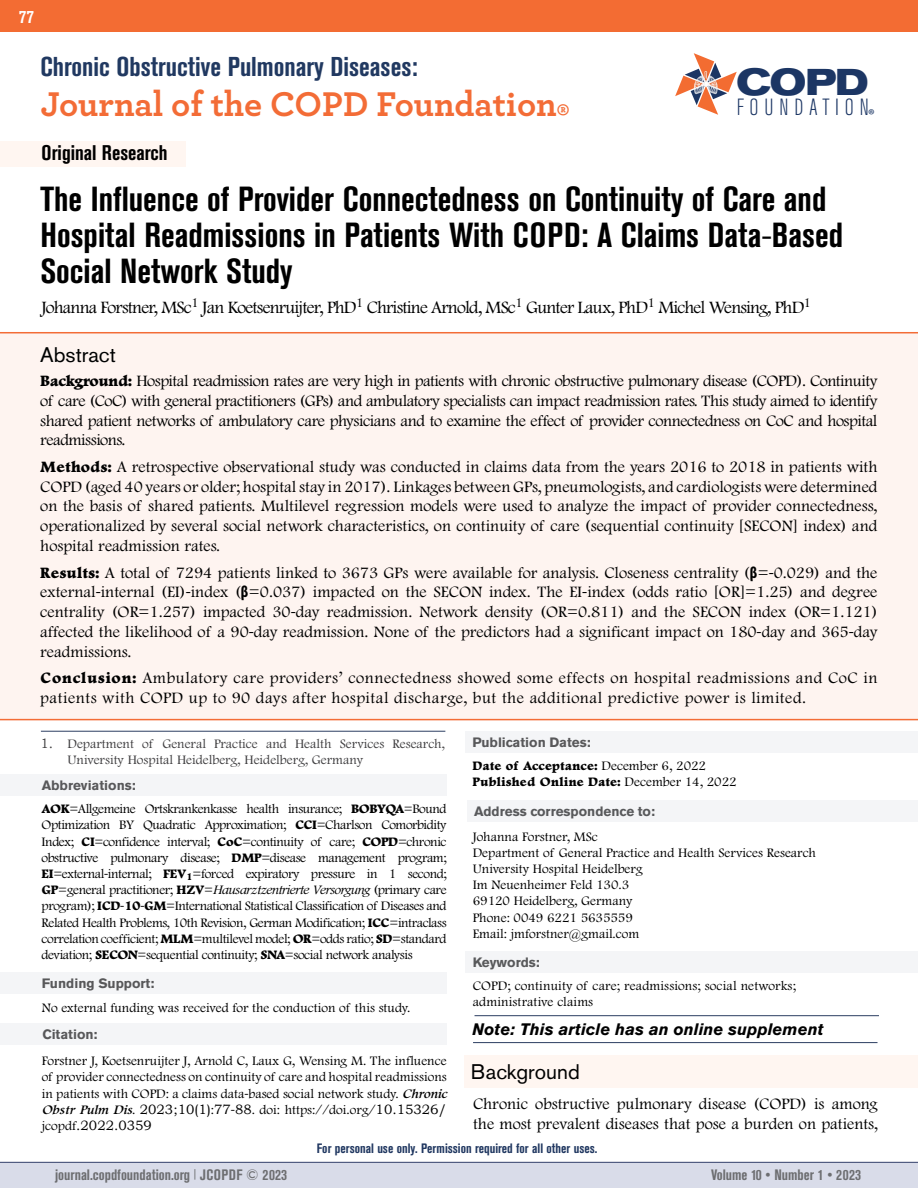
<style>
.page{position:relative;width:918px;height:1188px;background:#fff}
.page>*{position:absolute;margin:0;border:0;box-sizing:border-box;transform-origin:0 0}
.t1{font:700 expanded 36.9px "Akzidenz Grotesk BQ";color:#1c3664}
.t2{font:700 36px "Breathe";color:#f36c36}
.t3{font:700 condensed 34.5px/36px "Akzidenz Grotesk BE";color:#000}
.t4{font:700 condensed 27px "Akzidenz Grotesk BE";color:#213961}
.t5{font:300 condensed 23.25px "Akzidenz Grotesk BQ";letter-spacing:.255em;color:#1c3664}
.t6{font:21px "Akzidenz Grotesk BQ";color:#000101}
.t7{font:700 condensed 21px "Akzidenz Grotesk BE";color:#000}
.t8{font:300 18px "Footlight MT Pro";letter-spacing:-.045em;color:#000}
.t9{font:300 16.5px/19.8px "Footlight MT Pro";color:#000;text-align:justify}
.t10{font:300 16.5px/19.8px "Footlight MT Pro";letter-spacing:.03em;color:#000}
.t11{font:italic 700 16.5px "Akzidenz Grotesk BQ";color:#000}
.t12{font:700 condensed 15px "Akzidenz Grotesk BE";color:#6d6e71}
.t13{font:300 13.5px/16.2px "Footlight MT Pro";color:#000;text-align:justify}
.t14{font:300 13.5px/16.2px "Footlight MT Pro";color:#414042}
.t15{font:800 13.5px/16.2px "Footlight MT Pro";color:#000}
.t16{font:700 13.5px "Akzidenz Grotesk BE";color:#58585a}
.t17{font:700 condensed 13.5px "Akzidenz Grotesk BE";color:#213861}
.t18{font:700 13.5px "Akzidenz Grotesk BE";color:#58595b}
.t19{font:13.5px "Bookman Old Style";color:#000}
.s1{font-family:"Myriad Pro";font-weight:400;font-stretch:normal}
.s2{font-weight:800}
.s3{font-family:"Myriad Pro";font-weight:700;font-stretch:condensed}
.s4{font-family:"Myriad Pro";font-weight:400}
.s5{font-family:"Bookman Old Style";font-weight:400}
.s6{font-style:italic}
.s7{font-weight:400;font-style:italic}
.s8{font-family:"Footlight MT Pro";font-weight:300}
.s9{font-weight:300}
</style>
<div class="page">
<div style="left:0;top:1162px;width:918px;height:26px;background:#d9dce9"></div>
<div style="left:0;top:0;width:918px;height:32px;background:#f36c33"></div>
<hr style="left:0;top:1162px;width:918px;height:1px;background:#34416b">
<svg style="left:675px;top:53px;width:62px;height:62px"></svg>
<div style="left:0;top:142px;width:186px;height:25px;background:#fff6f1"></div>
<div style="left:0;top:332px;width:918px;height:388px;background:#fef4f0"></div>
<hr style="left:41px;top:731px;width:404px;height:1px;background:#2c3e61">
<div style="left:0;top:774px;width:447px;height:22px;background:#f4f5f7"></div>
<div style="left:0;top:972px;width:446px;height:21px;background:#f4f5f7"></div>
<div style="left:0;top:1023px;width:447px;height:22px;background:#f4f5f7"></div>
<div style="left:466px;top:731px;width:452px;height:22px;background:#f4f5f7"></div>
<div style="left:467px;top:800px;width:451px;height:22px;background:#f4f5f7"></div>
<div style="left:466px;top:951px;width:452px;height:21px;background:#f4f5f7"></div>
<div style="left:464px;top:1055px;width:454px;height:32px;background:#fff6f1"></div>
<hr style="left:475px;top:1015px;width:404px;height:1px;background:#2c3e61">
<hr style="left:473px;top:1042px;width:405px;height:1px;background:#2c3e61">
<h3 class="t4" style="left:40px;top:51px;width:379px">Chronic Obstructive Pulmonary Diseases:</h3>
<h2 class="t2" style="left:40px;top:75px;width:531px">Journal of the COPD Foundation<sub>®</sub></h2>
<p class="t7" style="left:42px;top:141px;width:127px">Original Research</p>
<h1 class="t1" style="left:736px;top:61px;width:134px">COPD</h1>
<h3 class="t5" style="left:737px;top:94px;width:140px">FOUNDATION<sub>®</sub></h3>
<h3 class="t3" style="left:40px;top:181px;width:804px">The Influence of Provider Connectedness on Continuity of Care and<br>Hospital Readmissions in Patients With COPD: A Claims Data<span class="s1">-</span>Based<br>Social Network Study</h3>
<p class="t8" style="left:41px;top:298px;width:771px">Johanna Forstner, MSc<sup>1</sup> Jan Koetsenruijter, PhD<sup>1</sup> Christine Arnold, MSc<sup>1</sup> Gunter Laux, PhD<sup>1</sup> Michel Wensing, PhD<sup>1</sup></p>
<p class="t6" style="left:40px;top:343px;width:77px">Abstract</p>
<p class="t9" style="left:40px;top:371px;width:839px"><span class="s2">Background:</span> Hospital readmission rates are very high in patients with chronic obstructive pulmonary disease (COPD). Continuity of care (CoC) with general practitioners (GPs) and ambulatory specialists can impact readmission rates. This study aimed to identify shared patient networks of ambulatory care physicians and to examine the effect of provider connectedness on CoC and hospital readmissions.</p>
<p class="t9" style="left:40px;top:457px;width:839px"><span class="s2">Methods:</span> A retrospective observational study was conducted in claims data from the years 2016 to 2018 in patients with COPD (aged 40 years or older; hospital stay in 2017). Linkages between GPs, pneumologists, and cardiologists were determined on the basis of shared patients. Multilevel regression models were used to analyze the impact of provider connectedness, operationalized by several social network characteristics, on continuity of care (sequential continuity [SECON] index) and hospital readmission rates.</p>
<p class="t9" style="left:40px;top:563px;width:839px"><span class="s2">Results:</span> A total of 7294 patients linked to 3673 GPs were available for analysis. Closeness centrality (<span class="s3">β</span>=<span class="s4">-</span>0.029) and the external<span class="s4">-</span>internal (EI)<span class="s4">-</span>index (<span class="s3">β</span>=0.037) impacted on the SECON index. The EI<span class="s4">-</span>index (odds ratio [OR]=1.25) and degree centrality (OR=1.257) impacted 30<span class="s4">-</span>day readmission. Network density (OR=0.811) and the SECON index (OR=1.121) affected the likelihood of a 90<span class="s4">-</span>day readmission. None of the predictors had a significant impact on 180<span class="s4">-</span>day and 365<span class="s4">-</span>day readmissions.</p>
<p class="t10" style="left:40px;top:669px;width:839px"><span class="s2">Conclusion:</span> Ambulatory care providers’ connectedness showed some effects on hospital readmissions and CoC in patients with COPD up to 90 days after hospital discharge, but the additional predictive power is limited.</p>
<p class="t14" style="left:68px;top:736px;width:379px;text-indent:-27px"><span class="s5">1.</span> Department of General Practice and Health Services Research,<br>University Hospital Heidelberg, Heidelberg, Germany</p>
<p class="t13" style="left:42px;top:801px;width:407px"><span class="s2">AOK</span>=Allgemeine Ortskrankenkasse health insurance; <span class="s2">BOBYQA</span>=Bound Optimization BY Quadratic Approximation; <span class="s2">CCI</span>=Charlson Comorbidity Index; <span class="s2">CI</span>=confidence interval; <span class="s2">CoC</span>=continuity of care; <span class="s2">COPD</span>=chronic obstructive pulmonary disease; <span class="s2">DMP</span>=disease management program; <span class="s2">EI</span>=external<span class="s4">-</span>internal; <span class="s2">FEV</span><sub>1</sub>=forced expiratory pressure in 1 second; <span class="s2">GP</span>=general practitioner; <span class="s2">HZV</span>=<span class="s6">Hausarztzentrierte Versorgung</span> (primary care program); <span class="s2">ICD</span><span class="s4">-</span><span class="s2">10</span><span class="s4">-</span><span class="s2">GM</span>=International Statistical Classification of Diseases and Related Health Problems, 10th Revision, German Modification; <span class="s2">ICC</span>=intraclass correlation coefficient; <span class="s2">MLM</span>=multilevel model; <span class="s2">OR</span>=odds ratio; <span class="s2">SD</span>=standard deviation; <span class="s2">SECON</span>=sequential continuity; <span class="s2">SNA</span>=social network analysis</p>
<p class="t16" style="left:42px;top:778px;width:95px">Abbreviations:</p>
<p class="t16" style="left:42px;top:975px;width:114px">Funding Support:</p>
<p class="t13" style="left:42px;top:1000px;width:370px">No external funding was received for the conduction of this study.</p>
<p class="t16" style="left:42px;top:1027px;width:57px">Citation:</p>
<p class="t13" style="left:42px;top:1053px;width:407px">Forstner J, Koetsenruijter J, Arnold C, Laux G, Wensing M. The influence of provider connectedness on continuity of care and hospital readmissions in patients with COPD: a claims data<span class="s4">-</span>based social network study. <span class="s7">Chronic Obstr Pulm Dis</span>. <span class="s5">2023;10(1)</span>:<span class="s5">77</span><span class="s4">-</span><span class="s5">88</span>. doi: https://doi.org/<span class="s5">10.15326/</span></p>
<p class="t19" style="left:42px;top:1117px;width:112px"><span class="s8">jcopdf</span>.2022.0359</p>
<p class="t16" style="left:472px;top:735px;width:120px">Publication Dates:</p>
<p class="t15" style="left:472px;top:758px;width:266px">Date of Acceptance: <span class="s9">December 6, 2022<br></span>Published Online Date: <span class="s9">December 14, 2022</span></p>
<p class="t18" style="left:474px;top:803px;width:182px">Address correspondence to:</p>
<p class="t13" style="left:473px;top:828px;width:345px;text-align:left">Johanna Forstner, MSc<br>Department of General Practice and Health Services Research<br>University Hospital Heidelberg<br>Im Neuenheimer Feld 130.3<br>69120 Heidelberg, Germany<br>Phone: 0049 6221 5635559<br>Email: jmforstner@gmail.com</p>
<p class="t18" style="left:473px;top:954px;width:69px">Keywords:</p>
<p class="t13" style="left:473px;top:978px;width:325px">COPD; continuity of care; readmissions; social networks; administrative claims</p>
<p class="t11" style="left:473px;top:1020px;width:353px">Note: This article has an online supplement</p>
<p class="t6" style="left:471px;top:1059px;width:110px">Background</p>
<p class="t9" style="left:473px;top:1094px;width:406px">Chronic obstructive pulmonary disease (COPD) is among the most prevalent diseases that pose a burden on patients,</p>
<p class="t17" style="left:317px;top:1141px;width:282px">For personal use only. Permission required for all other uses.</p>
<p class="t12" style="left:55px;top:1166px;width:234px">journal.copdfoundation.org <sup>|</sup> JCOPDF © 2023</p>
<p class="t12" style="left:711px;top:1166px;width:151px">Volume 10 • Number 1 • 2023</p>
</div>
